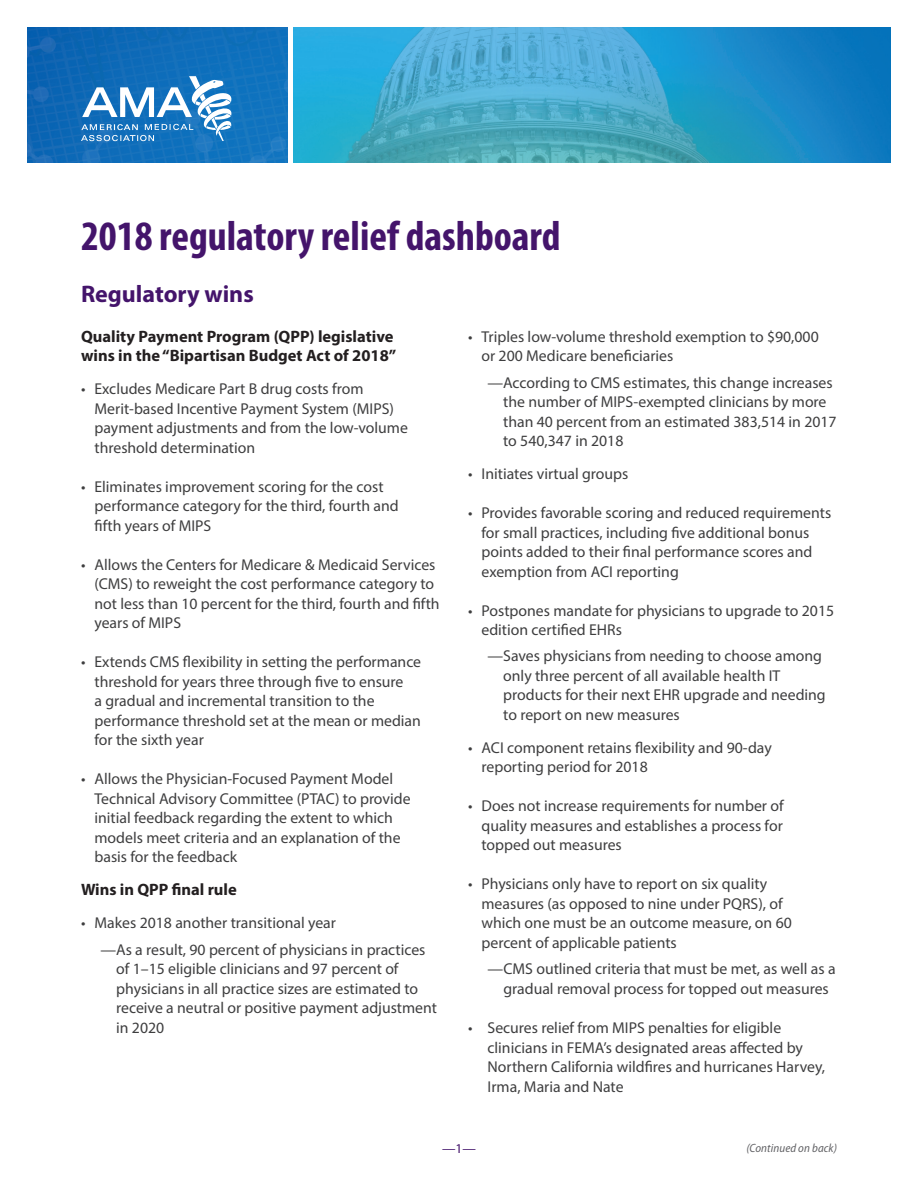
<style>
.page{position:relative;width:918px;height:1188px;background:#fff}
.page>*{position:absolute;margin:0;border:0;box-sizing:border-box;transform-origin:0 0}
.Headline{font:700 condensed 42px "Myriad Pro";color:#44146b}
.sHead_1{font:700 24px "Myriad Pro";color:#44146b}
.sHead_2{font:700 16.5px/19.5px "Myriad Pro";color:#231f20}
.Body-bullet{font:15.75px/19.5px "Myriad Pro";color:#3e3e3f}
.Body-bullet_sub{font:15.75px/19.5px "Myriad Pro";color:#3e3e3f}
.t1{font:13.5px "Myriad Pro";color:#44146b}
.Mice{font:italic semi-condensed 12px "Myriad Pro";letter-spacing:.01em;color:#636366}
</style>
<div class="page">
<img style="left:294px;top:27px;width:597px;height:136px">
<svg style="left:27px;top:27px;width:260px;height:136px;fill:#0f6dba"></svg>
<svg style="left:81px;top:76px;width:151px;height:65px"></svg>
<p class="Headline" style="left:81px;top:209px;width:481px">2018 regulatory relief dashboard</p>
<p class="sHead_1" style="left:81px;top:278px;width:174px">Regulatory wins</p>
<p class="sHead_2" style="left:81px;top:326px;width:317px">Quality Payment Program (QPP) legislative wins in the “Bipartisan Budget Act of 2018”</p>
<p class="Body-bullet" style="left:94px;top:379px;width:315px;text-indent:-14px">• Excludes Medicare Part B drug costs from Merit-based Incentive Payment System (MIPS) payment adjustments and from the low-volume threshold determination</p>
<p class="Body-bullet" style="left:94px;top:477px;width:306px;text-indent:-14px">• Eliminates improvement scoring for the cost performance category for the third, fourth and fifth years of MIPS</p>
<p class="Body-bullet" style="left:94px;top:555px;width:347px;text-indent:-14px">• Allows the Centers for Medicare &amp; Medicaid Services (CMS) to reweight the cost performance category to not less than 10 percent for the third, fourth and fifth years of MIPS</p>
<p class="Body-bullet" style="left:94px;top:652px;width:328px;text-indent:-14px">• Extends CMS flexibility in setting the performance threshold for years three through five to ensure<br>a gradual and incremental transition to the performance threshold set at the mean or median for the sixth year</p>
<p class="Body-bullet" style="left:94px;top:769px;width:318px;text-indent:-14px">• Allows the Physician-Focused Payment Model Technical Advisory Committee (PTAC) to provide initial feedback regarding the extent to which models meet criteria and an explanation of the basis for the feedback</p>
<p class="sHead_2" style="left:81px;top:879px;width:157px">Wins in QPP final rule</p>
<p class="Body-bullet" style="left:81px;top:913px;width:257px">• Makes 2018 another transitional year</p>
<p class="Body-bullet_sub" style="left:116px;top:939px;width:322px;text-indent:-16px">—As a result, 90 percent of physicians in practices of 1–15 eligible clinicians and 97 percent of physicians in all practice sizes are estimated to receive a neutral or positive payment adjustment in 2020</p>
<p class="Body-bullet" style="left:482px;top:327px;width:339px;text-indent:-14px">• Triples low-volume threshold exemption to $90,000 or 200 Medicare beneficiaries</p>
<p class="Body-bullet_sub" style="left:503px;top:372px;width:335px;text-indent:-16px">—According to CMS estimates, this change increases the number of MIPS-exempted clinicians by more than 40 percent from an estimated 383,514 in 2017 to 540,347 in 2018</p>
<p class="Body-bullet" style="left:468px;top:464px;width:162px">• Initiates virtual groups</p>
<p class="Body-bullet" style="left:482px;top:503px;width:351px;text-indent:-14px">• Provides favorable scoring and reduced requirements for small practices, including five additional bonus points added to their final performance scores and exemption from ACI reporting</p>
<p class="Body-bullet" style="left:482px;top:600px;width:354px;text-indent:-14px">• Postpones mandate for physicians to upgrade to 2015 edition certified EHRs</p>
<p class="Body-bullet_sub" style="left:503px;top:646px;width:324px;text-indent:-16px">—Saves physicians from needing to choose among only three percent of all available health IT products for their next EHR upgrade and needing to report on new measures</p>
<p class="Body-bullet" style="left:482px;top:738px;width:292px;text-indent:-14px">• ACI component retains flexibility and 90-day reporting period for 2018</p>
<p class="Body-bullet" style="left:482px;top:796px;width:304px;text-align:justify;text-indent:-14px">• Does not increase requirements for number of quality measures and establishes a process for topped out measures</p>
<p class="Body-bullet" style="left:482px;top:874px;width:312px;text-indent:-14px">• Physicians only have to report on six quality measures (as opposed to nine under PQRS), of which one must be an outcome measure, on 60 percent of applicable patients</p>
<p class="Body-bullet_sub" style="left:487px;top:959px;width:350px;text-align:center">—CMS outlined criteria that must be met, as well as a gradual removal process for topped out measures</p>
<p class="Body-bullet_sub" style="left:488px;top:1018px;width:339px;text-indent:-20px">• Secures relief from MIPS penalties for eligible clinicians in FEMA’s designated areas affected by Northern California wildfires and hurricanes Harvey, Irma, Maria and Nate</p>
<p class="t1" style="left:442px;top:1140px;width:35px">—1—</p>
<p class="Mice" style="left:746px;top:1141px;width:92px">(Continued on back)</p>
</div>
